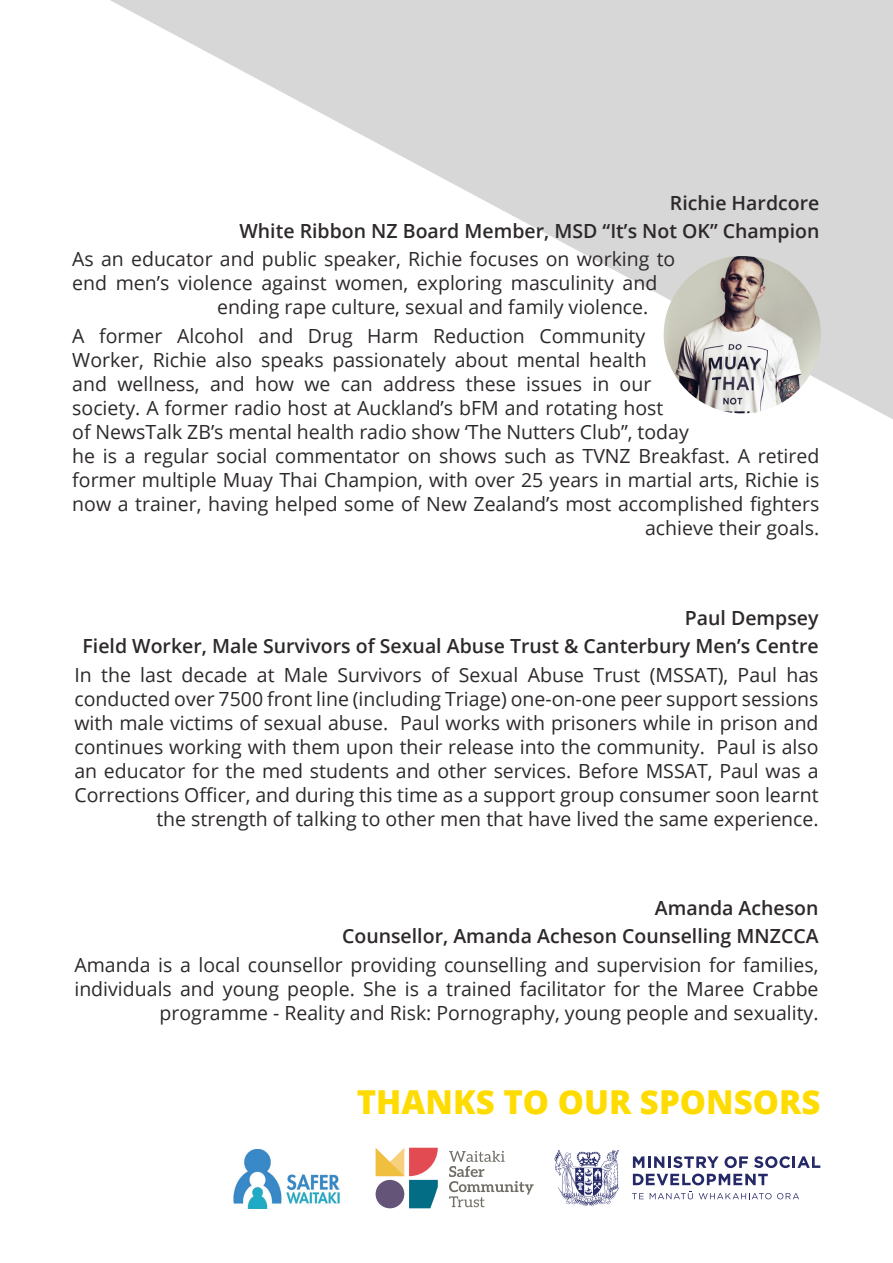
<style>
.page{position:relative;width:893px;height:1263px;background:#fff}
.page>*{position:absolute;margin:0;border:0;box-sizing:border-box;transform-origin:0 0}
.Heading_1{font:800 33px "Open Sans";color:#ffdc01}
.Heading_2{font:19.5px/24px "Open Sans";color:#2d292a;text-align:right}
.Heading_2-2{font:600 19.5px "Open Sans";color:#2d292a}
</style>
<div class="page">
<svg style="left:110px;top:0;width:783px;height:419px"></svg>
<img style="left:664px;top:256px;width:157px;height:157px;border-radius:79px">
<svg style="left:376px;top:1148px;width:62px;height:60px"></svg>
<svg style="left:449px;top:1151px;width:85px;height:56px"></svg>
<svg style="left:555px;top:1150px;width:64px;height:56px"></svg>
<svg style="left:632px;top:1193px;width:12px;height:6px"></svg>
<svg style="left:650px;top:1191px;width:43px;height:8px"></svg>
<svg style="left:777px;top:1193px;width:22px;height:6px"></svg>
<svg style="left:699px;top:1193px;width:72px;height:6px"></svg>
<svg style="left:633px;top:1156px;width:187px;height:29px"></svg>
<img style="left:233px;top:1149px;width:107px;height:60px">
<p class="Heading_2-2" style="left:670px;top:189px;width:151px">Richie Hardcore</p>
<p class="Heading_2-2" style="left:239px;top:218px;width:581px">White Ribbon NZ Board Member, MSD “It’s Not OK” Champion</p>
<p class="Heading_2" style="left:72px;top:247px;width:605px">As an educator and public speaker, Richie focuses on working to</p>
<p class="Heading_2" style="left:72px;top:271px;width:587px">end men’s violence against women, exploring masculinity and</p>
<p class="Heading_2" style="left:217px;top:295px;width:433px">ending rape culture, sexual and family violence.</p>
<p class="Heading_2" style="left:72px;top:323px;width:575px">A former Alcohol and Drug Harm Reduction Community</p>
<p class="Heading_2" style="left:72px;top:347px;width:576px">Worker, Richie also speaks passionately about mental health</p>
<p class="Heading_2" style="left:72px;top:371px;width:581px">and wellness, and how we can address these issues in our</p>
<p class="Heading_2" style="left:72px;top:395px;width:593px">society. A former radio host at Auckland’s bFM and rotating host</p>
<p class="Heading_2" style="left:72px;top:419px;width:618px">of NewsTalk ZB’s mental health radio show ‘The Nutters Club”, today</p>
<p class="Heading_2" style="left:72px;top:443px;width:748px">he is a regular social commentator on shows such as TVNZ Breakfast. A retired</p>
<p class="Heading_2" style="left:72px;top:467px;width:749px">former multiple Muay Thai Champion, with over 25 years in martial arts, Richie is</p>
<p class="Heading_2" style="left:72px;top:491px;width:749px">now a trainer, having helped some of New Zealand’s most accomplished fighters</p>
<p class="Heading_2" style="left:645px;top:515px;width:176px">achieve their goals.</p>
<p class="Heading_2-2" style="left:685px;top:605px;width:135px">Paul Dempsey</p>
<p class="Heading_2-2" style="left:83px;top:633px;width:738px">Field Worker, Male Survivors of Sexual Abuse Trust &amp; Canterbury Men’s Centre</p>
<p class="Heading_2" style="left:74px;top:662px;width:746px">In the last decade at Male Survivors of Sexual Abuse Trust (MSSAT), Paul has conducted over 7500 front line (including Triage) one-on-one peer support sessions with male victims of sexual abuse. Paul works with prisoners while in prison and continues working with them upon their release into the community. Paul is also an educator for the med students and other services. Before MSSAT, Paul was a Corrections Officer, and during this time as a support group consumer soon learnt the strength of talking to other men that have lived the same experience.</p>
<p class="Heading_2-2" style="left:655px;top:894px;width:165px">Amanda Acheson</p>
<p class="Heading_2-2" style="left:342px;top:923px;width:478px">Counsellor, Amanda Acheson Counselling MNZCCA</p>
<p class="Heading_2" style="left:74px;top:952px;width:746px">Amanda is a local counsellor providing counselling and supervision for families, individuals and young people. She is a trained facilitator for the Maree Crabbe programme - Reality and Risk: Pornography, young people and sexuality.</p>
<p class="Heading_1" style="left:357px;top:1076px;width:465px">THANKS TO OUR SPONSORS</p>
</div>
